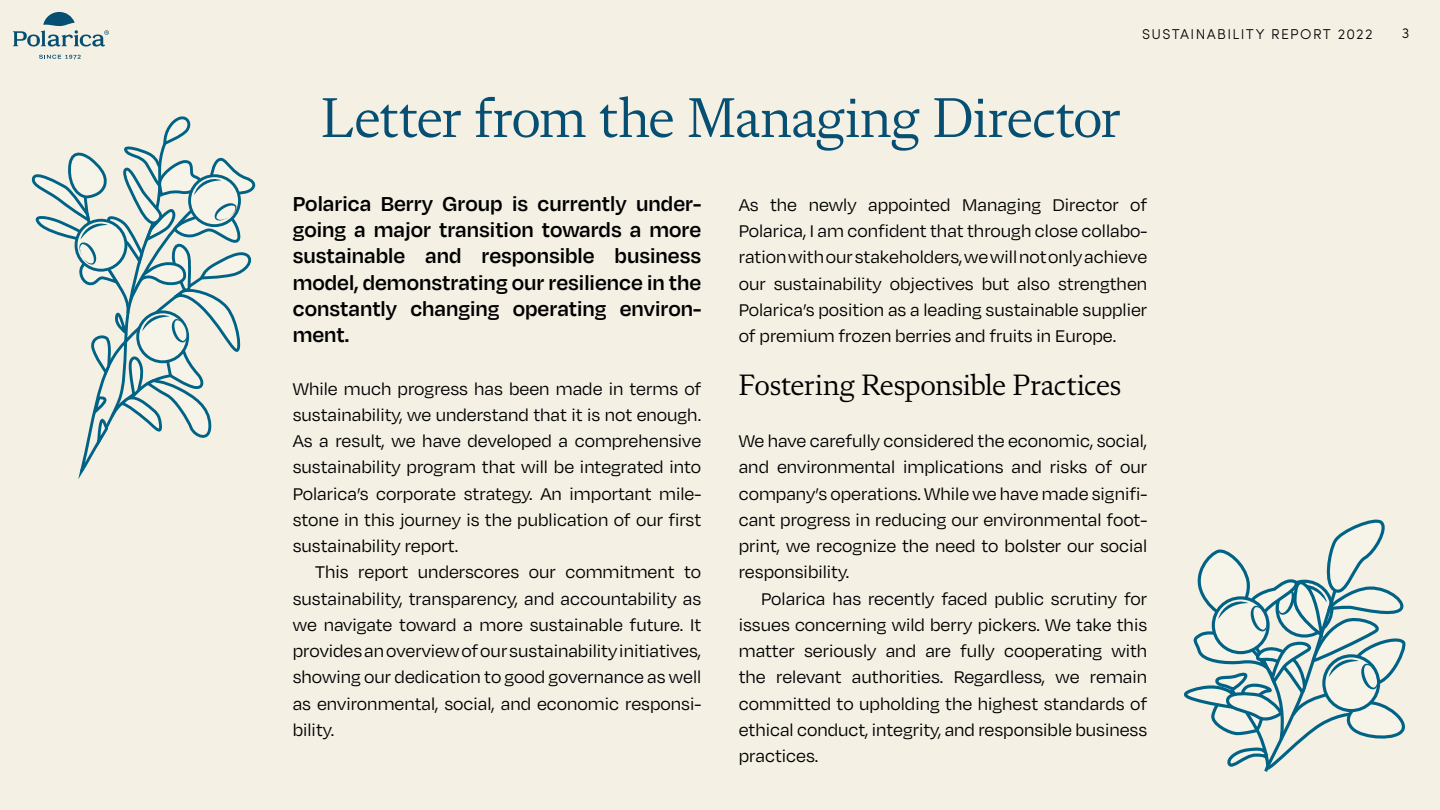
<style>
.page{position:relative;width:1440px;height:810px;background:#f4f0e4}
.page>*{position:absolute;margin:0;border:0;box-sizing:border-box;transform-origin:0 0}
.t1{font:57px "Flecha S";letter-spacing:-.015em;color:#074f72}
.t2{font:30px "Flecha S";letter-spacing:-.01em;color:#000}
.ingressi{font:600 23.25px/26.2px "Degular";color:#000;text-align:justify}
.p_sis{font:19.5px/26.2px "Degular";color:#000;text-align:justify}
.t3{font:300 14.25px "Sofia Pro";letter-spacing:.09em;color:#000}
</style>
<div class="page">
<svg style="left:39px;top:55px;width:42px;height:4px"></svg>
<svg style="left:13px;top:12px;width:96px;height:35px"></svg>
<svg style="left:32px;top:116px;width:223px;height:363px"></svg>
<svg style="left:1184px;top:520px;width:222px;height:252px"></svg>
<p class="t1" style="left:321px;top:85px;width:801px">Letter from the Managing Director</p>
<p class="t3" style="left:1142px;top:23px;width:232px">SUSTAINABILITY REPORT 2022</p>
<p class="t3" style="left:1402px;top:23px;width:9px">3</p>
<p class="ingressi" style="left:293px;top:189px;width:410px">Polarica Berry Group is currently under&shy;going a major transition towards a more sustainable and responsible business model, demonstrating our resilience in the constantly changing operating environ&shy;ment.</p>
<p class="p_sis" style="left:293px;top:375px;width:410px">While much progress has been made in terms of sustainability, we understand that it is not enough.<br>As a result, we have developed a comprehensive sustainability program that will be integrated into Polarica’s corporate strategy. An important mile&shy;stone in this journey is the publication of our first sustainability report.</p>
<p class="p_sis" style="left:293px;top:558px;width:410px;text-indent:22px">This report underscores our commitment to sustainability, transparency, and accountability as we navigate toward a more sustainable future. It provides an overview of our sustainability initiatives, showing our dedication to good governance as well as environmental, social, and economic responsi&shy;bility.</p>
<p class="p_sis" style="left:739px;top:191px;width:410px">As the newly appointed Managing Director of Polarica, I am confident that through close collabo&shy;ration with our stakeholders, we will not only achieve our sustainability objectives but also strengthen Polarica’s position as a leading sustainable supplier of premium frozen berries and fruits in Europe.</p>
<p class="t2" style="left:739px;top:368px;width:384px">Fostering Responsible Practices</p>
<p class="p_sis" style="left:739px;top:427px;width:410px">We have carefully considered the economic, social, and environmental implications and risks of our company’s operations. While we have made signifi&shy;cant progress in reducing our environmental foot&shy;print, we recognize the need to bolster our social responsibility.</p>
<p class="p_sis" style="left:739px;top:585px;width:410px;text-indent:22px">Polarica has recently faced public scrutiny for issues concerning wild berry pickers. We take this matter seriously and are fully cooperating with the relevant authorities. Regardless, we remain committed to upholding the highest standards of ethical conduct, integrity, and responsible business practices.</p>
</div>
